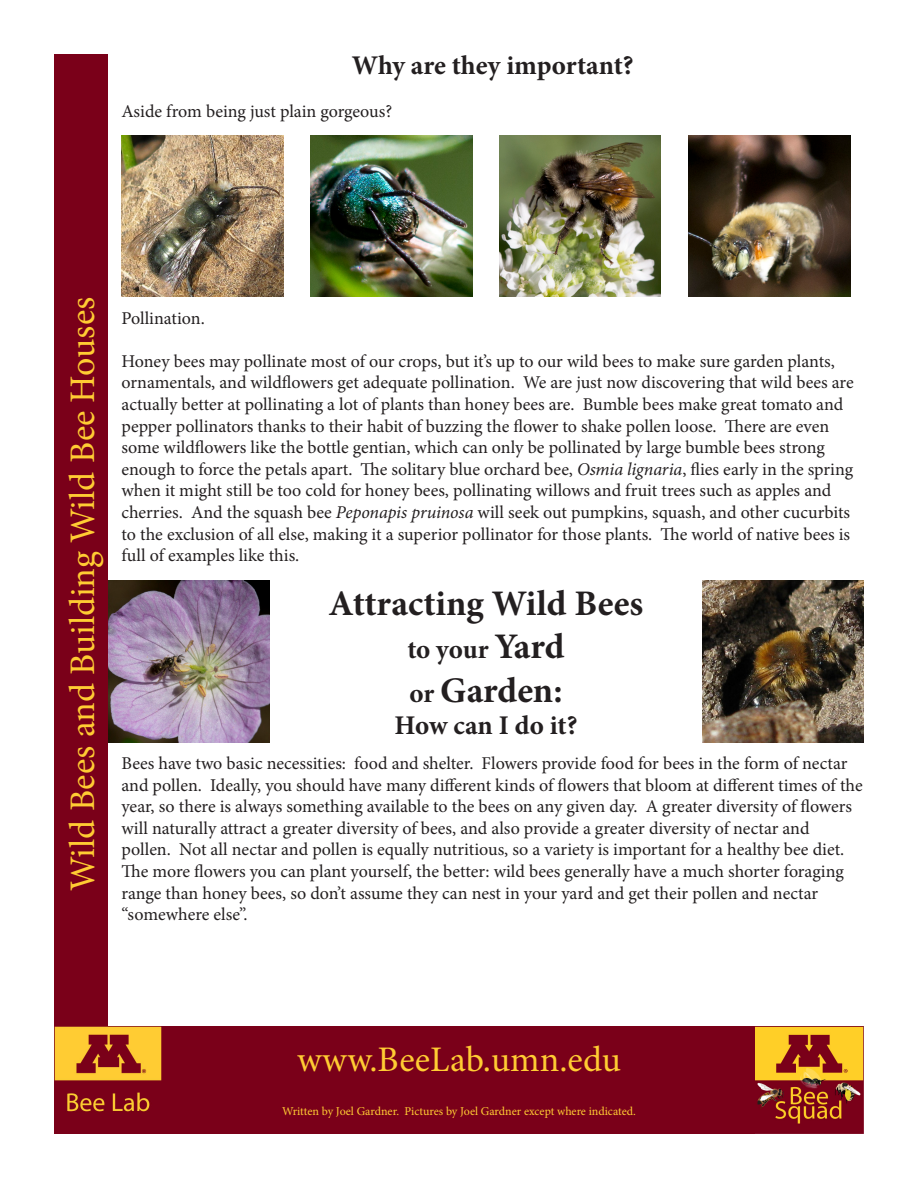
<style>
.page{position:relative;width:918px;height:1188px;background:#fff}
.page>*{position:absolute;margin:0;border:0;box-sizing:border-box;transform-origin:0 0}
.t1{font:36px "Minion Pro";color:#fc3}
.t2{font:700 36px "Minion Pro";color:#231f20}
.t3{font:700 27px "Minion Pro";letter-spacing:-.005em;color:#231f20}
.t4{font:18px/21.6px "Minion Pro";letter-spacing:-.005em;color:#231f20}
.t5{font:12px "Minion Pro";letter-spacing:-.005em;color:#fc3}
.s1{font-style:italic}
.s2{font-size:36px}
.s3{font-size:27px}
</style>
<div class="page">
<div style="left:54px;top:1026px;width:810px;height:108px;background:#7a0019"></div>
<div style="left:54px;top:54px;width:54px;height:1080px;background:#7a0019"></div>
<img style="left:54px;top:1026px;width:108px;height:86px">
<img style="left:756px;top:1026px;width:108px;height:108px">
<img style="left:108px;top:581px;width:162px;height:161px">
<img style="left:702px;top:580px;width:162px;height:162px">
<img style="left:122px;top:135px;width:162px;height:162px">
<img style="left:310px;top:135px;width:162px;height:162px">
<img style="left:500px;top:135px;width:161px;height:162px">
<img style="left:688px;top:135px;width:162px;height:162px">
<p class="t3" style="left:352px;top:46px;width:283px">Why are they important?</p>
<p class="t4" style="left:122px;top:100px;width:272px">Aside from being just plain gorgeous?</p>
<h1 class="t1" style="left:58px;top:891px;width:596px;rotate:-90deg">Wild Bees and Building Wild Bee Houses</h1>
<p class="t4" style="left:122px;top:307px;width:85px">Pollination.</p>
<p class="t4" style="left:122px;top:350px;width:734px">Honey bees may pollinate most of our crops, but it’s up to our wild bees to make sure garden plants, ornamentals, and wildflowers get adequate pollination. We are just now discovering that wild bees are actually better at pollinating a lot of plants than honey bees are. Bumble bees make great tomato and pepper pollinators thanks to their habit of buzzing the flower to shake pollen loose. There are even some wildflowers like the bottle gentian, which can only be pollinated by large bumble bees strong enough to force the petals apart. The solitary blue orchard bee, <span class="s1">Osmia lignaria</span>, flies early in the spring when it might still be too cold for honey bees, pollinating willows and fruit trees such as apples and cherries. And the squash bee <span class="s1">Peponapis pruinosa</span> will seek out pumpkins, squash, and other cucurbits to the exclusion of all else, making it a superior pollinator for those plants. The world of native bees is full of examples like this.</p>
<p class="t2" style="left:329px;top:578px;width:316px">Attracting Wild Bees</p>
<p class="t3" style="left:407px;top:631px;width:159px">to your <span class="s2">Yard</span></p>
<p class="t2" style="left:410px;top:665px;width:154px"><span class="s3">or</span> Garden:</p>
<p class="t3" style="left:394px;top:706px;width:185px">How can I do it?</p>
<p class="t4" style="left:122px;top:753px;width:743px">Bees have two basic necessities: food and shelter. Flowers provide food for bees in the form of nectar and pollen. Ideally, you should have many different kinds of flowers that bloom at different times of the year, so there is always something available to the bees on any given day. A greater diversity of flowers will naturally attract a greater diversity of bees, and also provide a greater diversity of nectar and pollen. Not all nectar and pollen is equally nutritious, so a variety is important for a healthy bee diet.<br>The more flowers you can plant yourself, the better: wild bees generally have a much shorter foraging range than honey bees, so don’t assume they can nest in your yard and get their pollen and nectar “somewhere else”.</p>
<h1 class="t1" style="left:297px;top:1036px;width:325px">www.BeeLab.umn.edu</h1>
<p class="t5" style="left:282px;top:1103px;width:355px">Written by Joel Gardner. Pictures by Joel Gardner except where indicated.</p>
</div>
